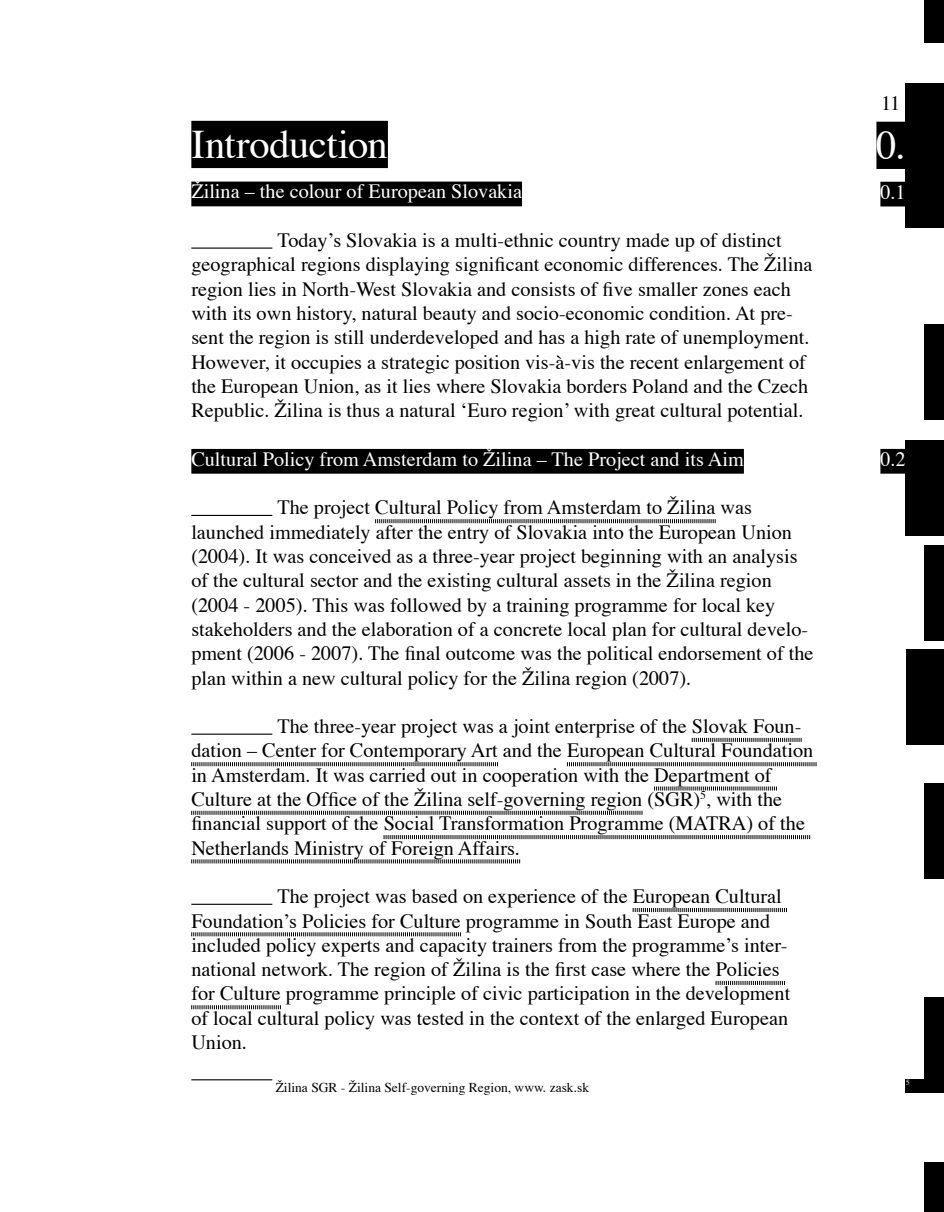
<style>
.page{position:relative;width:944px;height:1212px;background:#fff}
.page>*{position:absolute;margin:0;border:0;box-sizing:border-box;transform-origin:0 0}
.t1{font:40.5px "Times";letter-spacing:-.01em;color:#fff}
.t2{font:20.25px/24.3px "Times";color:#000}
.t3{font:20.25px "Times";color:#fff}
.t4{font:13.5px "Times";color:#000}
.t5{font:7.88px "Times";color:#fff}
</style>
<div class="page">
<div style="left:925px;top:1163px;width:19px;height:49px;background:#000"></div>
<div style="left:925px;top:997px;width:19px;height:95px;background:#000"></div>
<div style="left:925px;top:783px;width:19px;height:96px;background:#000"></div>
<div style="left:906px;top:649px;width:38px;height:96px;background:#000"></div>
<div style="left:925px;top:545px;width:19px;height:96px;background:#000"></div>
<div style="left:925px;top:324px;width:19px;height:96px;background:#000"></div>
<div style="left:925px;top:0;width:19px;height:43px;background:#000"></div>
<div style="left:191px;top:121px;width:197px;height:47px;background:#000"></div>
<div style="left:191px;top:182px;width:331px;height:24px;background:#000"></div>
<hr style="left:191px;top:247px;width:81px;height:2px;background:#000">
<div style="left:191px;top:449px;width:553px;height:25px;background:#000"></div>
<hr style="left:191px;top:515px;width:81px;height:1px;background:#000">
<svg style="left:375px;top:519px;width:341px;height:4px"></svg>
<hr style="left:191px;top:733px;width:81px;height:2px;background:#000">
<svg style="left:692px;top:738px;width:110px;height:4px"></svg>
<svg style="left:191px;top:762px;width:307px;height:4px"></svg>
<svg style="left:567px;top:762px;width:250px;height:4px"></svg>
<svg style="left:654px;top:786px;width:123px;height:4px"></svg>
<svg style="left:191px;top:810px;width:452px;height:5px;background:#989898"></svg>
<svg style="left:383px;top:835px;width:427px;height:5px"></svg>
<svg style="left:191px;top:859px;width:329px;height:4px"></svg>
<hr style="left:191px;top:904px;width:81px;height:1px;background:#000">
<svg style="left:633px;top:908px;width:154px;height:4px"></svg>
<svg style="left:191px;top:932px;width:270px;height:4px"></svg>
<svg style="left:716px;top:981px;width:69px;height:4px"></svg>
<svg style="left:191px;top:1005px;width:90px;height:4px"></svg>
<hr style="left:191px;top:1079px;width:81px;height:1px;background:#000">
<div style="left:876px;top:122px;width:30px;height:47px;background:#000"></div>
<div style="left:880px;top:182px;width:26px;height:24px;background:#000"></div>
<div style="left:906px;top:84px;width:38px;height:144px;background:#000"></div>
<div style="left:880px;top:449px;width:26px;height:25px;background:#000"></div>
<div style="left:906px;top:440px;width:38px;height:96px;background:#000"></div>
<div style="left:906px;top:1079px;width:19px;height:13px;background:#000"></div>
<h1 class="t1" style="left:191px;top:119px;width:198px">Introduction</h1>
<p class="t3" style="left:191px;top:179px;width:332px">Žilina – the colour of European Slovakia</p>
<p class="t2" style="left:191px;top:229px;width:623px;text-indent:86px">Today’s Slovakia is a multi-ethnic country made up of distinct geographical regions displaying significant economic differences. The Žilina region lies in North-West Slovakia and consists of five smaller zones each with its own history, natural beauty and socio-economic condition. At pre&shy;sent the region is still underdeveloped and has a high rate of unemployment.<br>However, it occupies a strategic position vis-à-vis the recent enlargement of the European Union, as it lies where Slovakia borders Poland and the Czech Republic. Žilina is thus a natural ‘Euro region’ with great cultural potential.</p>
<p class="t3" style="left:191px;top:446px;width:554px">Cultural Policy from Amsterdam to Žilina – The Project and its Aim</p>
<p class="t2" style="left:191px;top:497px;width:624px;text-indent:86px">The project Cultural Policy from Amsterdam to Žilina was launched immediately after the entry of Slovakia into the European Union (2004). It was conceived as a three-year project beginning with an analysis of the cultural sector and the existing cultural assets in the Žilina region (2004 - 2005). This was followed by a training programme for local key stakeholders and the elaboration of a concrete local plan for cultural develo&shy;pment (2006 - 2007). The final outcome was the political endorsement of the plan within a new cultural policy for the Žilina region (2007).</p>
<p class="t2" style="left:191px;top:715px;width:624px;text-indent:86px">The three-year project was a joint enterprise of the Slovak Foun&shy;dation – Center for Contemporary Art and the European Cultural Foundation in Amsterdam. It was carried out in cooperation with the Department of Culture at the Office of the Žilina self-governing region (SGR)<sup>5</sup>, with the financial support of the Social Transformation Programme (MATRA) of the Netherlands Ministry of Foreign Affairs.</p>
<p class="t2" style="left:191px;top:885px;width:600px;text-indent:86px">The project was based on experience of the European Cultural Foundation’s Policies for Culture programme in South East Europe and included policy experts and capacity trainers from the programme’s inter&shy;national network. The region of Žilina is the first case where the Policies for Culture programme principle of civic participation in the development of local cultural policy was tested in the context of the enlarged European Union.</p>
<p class="t4" style="left:276px;top:1079px;width:315px">Žilina SGR - Žilina Self-governing Region, www. zask.sk</p>
<p class="t2" style="left:881px;top:92px;width:20px">11</p>
<h1 class="t1" style="left:876px;top:120px;width:31px">0.</h1>
<p class="t3" style="left:880px;top:179px;width:27px">0.1</p>
<p class="t3" style="left:880px;top:446px;width:27px">0.2</p>
<p class="t5" style="left:906px;top:1077px;width:5px">5</p>
</div>
